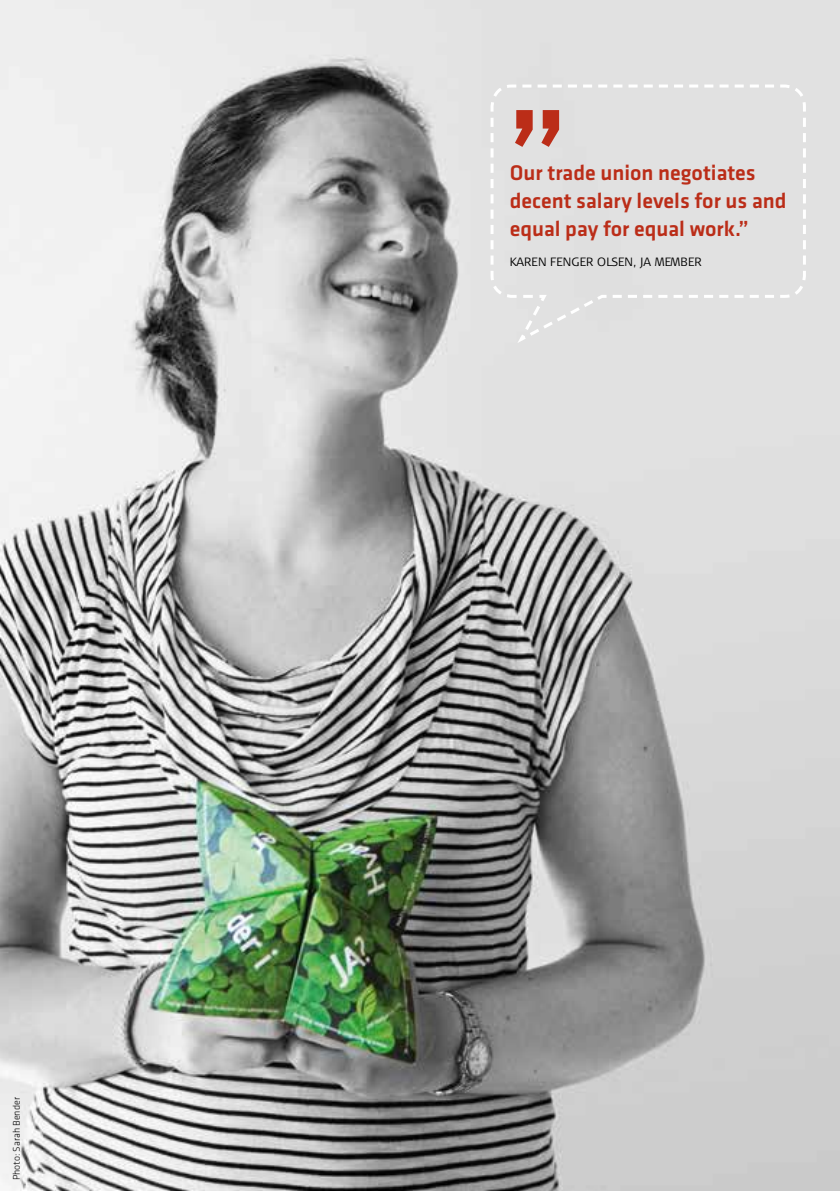
<style>
.page{position:relative;width:840px;height:1191px;background:#fff}
.page>*{position:absolute;margin:0;border:0;box-sizing:border-box;transform-origin:0 0}
.t1{font:500 22px/28px "Klavika";color:#bb2d18}
.t2{font:300 12px "Signa Normal";color:#000}
.t3{font:300 10px "Klavika";color:#000}
</style>
<div class="page">
<img style="left:0;top:0;width:839px;height:1191px">
<img style="left:0;top:518px;width:181px;height:673px">
<div style="left:489px;top:83px;width:318px;height:264px;background:#e1e1e1"></div>
<svg style="left:514px;top:110px;width:44px;height:37px;background:#cb7b6f"></svg>
<p class="t3" style="left:11px;top:1180px;width:85px;rotate:-90deg">Photo: Sarah Bender</p>
<p class="t1" style="left:509px;top:158px;width:278px">Our trade union negotiates decent salary levels for us and equal pay for equal work.”</p>
<p class="t2" style="left:509px;top:255px;width:193px">KAREN FENGER OLSEN, JA MEMBER</p>
</div>
